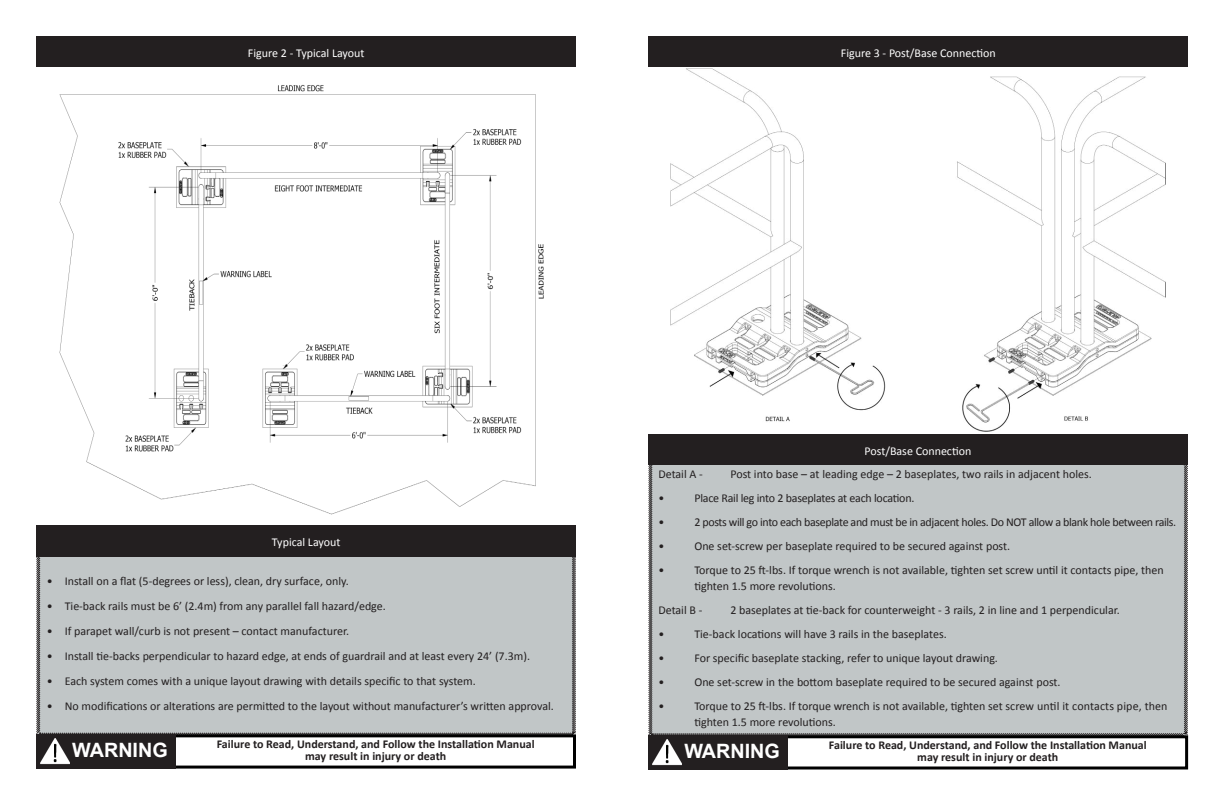
<style>
.page{position:relative;width:1224px;height:792px;background:#fff}
.page>*{position:absolute;margin:0;border:0;box-sizing:border-box;transform-origin:0 0}
.t1{font:700 19.8px "Arial";color:#fff}
.t2{font:12px/16px "Calibri";color:#231f20}
.t3{font:700 12px "Calibri";color:#231f20}
.t4{font:12px "Calibri";letter-spacing:-.03em;color:#231f20}
.t5{font:12px "Calibri";color:#fff}
.t6{font:12px "Calibri";letter-spacing:-.02em;color:#231f20}
</style>
<div class="page">
<div style="left:36px;top:556px;width:540px;height:178px;background:#c1c6c7"></div>
<div style="left:36px;top:36px;width:540px;height:30px;background:#231f20"></div>
<img style="left:59px;top:84px;width:485px;height:431px">
<div style="left:36px;top:525px;width:540px;height:31px;background:#231f20"></div>
<div style="left:36px;top:734px;width:540px;height:35px;border:3px solid #000"></div>
<div style="left:36px;top:734px;width:139px;height:35px;background:#231f20"></div>
<img style="left:40px;top:738px;width:29px;height:27px">
<div style="left:648px;top:464px;width:541px;height:274px;background:#c1c6c7"></div>
<div style="left:648px;top:36px;width:540px;height:31px;background:#231f20"></div>
<div style="left:648px;top:434px;width:540px;height:30px;background:#231f20"></div>
<div style="left:648px;top:735px;width:540px;height:35px;border:3px solid #000"></div>
<div style="left:648px;top:735px;width:140px;height:35px;background:#231f20"></div>
<img style="left:652px;top:739px;width:29px;height:27px">
<img style="left:671px;top:69px;width:494px;height:363px">
<p class="t5" style="left:248px;top:45px;width:118px">Figure 2 - Typical Layout</p>
<p class="t5" style="left:841px;top:45px;width:156px">Figure 3 - Post/Base Connection</p>
<p class="t5" style="left:272px;top:534px;width:70px">Typical Layout</p>
<p class="t2" style="left:47px;top:574px;width:304px">• Install on a flat (5-degrees or less), clean, dry surface, only.</p>
<p class="t2" style="left:47px;top:599px;width:341px">• Tie-back rails must be 6’ (2.4m) from any parallel fall hazard/edge.</p>
<p class="t2" style="left:47px;top:624px;width:304px">• If parapet wall/curb is not present – contact manufacturer.</p>
<p class="t2" style="left:47px;top:649px;width:485px">• Install tie-backs perpendicular to hazard edge, at ends of guardrail and at least every 24’ (7.3m).</p>
<p class="t2" style="left:47px;top:674px;width:431px">• Each system comes with a unique layout drawing with details specific to that system.</p>
<p class="t2" style="left:47px;top:699px;width:509px">• No modifications or alterations are permitted to the layout without manufacturer’s written approval.</p>
<p class="t3" style="left:217px;top:736px;width:319px">Failure to Read, Understand, and Follow the Installation Manual</p>
<h1 class="t1" style="left:72px;top:739px;width:97px">WARNING</h1>
<p class="t3" style="left:305px;top:748px;width:143px">may result in injury or death</p>
<p class="t5" style="left:865px;top:443px;width:108px">Post/Base Connection</p>
<p class="t2" style="left:658px;top:466px;width:46px">Detail A -</p>
<p class="t2" style="left:730px;top:466px;width:363px">Post into base – at leading edge – 2 baseplates, two rails in adjacent holes.</p>
<p class="t2" style="left:658px;top:490px;width:7px">•</p>
<p class="t6" style="left:694px;top:490px;width:222px">Place Rail leg into 2 baseplates at each location.</p>
<p class="t2" style="left:658px;top:514px;width:7px">•</p>
<p class="t4" style="left:694px;top:514px;width:483px">2 posts will go into each baseplate and must be in adjacent holes. Do NOT allow a blank hole between rails.</p>
<p class="t2" style="left:658px;top:538px;width:7px">•</p>
<p class="t2" style="left:694px;top:538px;width:317px">One set-screw per baseplate required to be secured against post.</p>
<p class="t2" style="left:658px;top:562px;width:7px">•</p>
<p class="t2" style="left:694px;top:562px;width:471px">Torque to 25 ft-lbs. If torque wrench is not available, tighten set screw until it contacts pipe, then tighten 1.5 more revolutions.</p>
<p class="t2" style="left:658px;top:602px;width:46px">Detail B -</p>
<p class="t2" style="left:730px;top:602px;width:391px">2 baseplates at tie-back for counterweight - 3 rails, 2 in line and 1 perpendicular.</p>
<p class="t2" style="left:658px;top:627px;width:7px">•</p>
<p class="t2" style="left:694px;top:626px;width:254px">Tie-back locations will have 3 rails in the baseplates.</p>
<p class="t2" style="left:658px;top:651px;width:7px">•</p>
<p class="t2" style="left:694px;top:650px;width:305px">For specific baseplate stacking, refer to unique layout drawing.</p>
<p class="t2" style="left:658px;top:675px;width:7px">•</p>
<p class="t2" style="left:694px;top:674px;width:368px">One set-screw in the bottom baseplate required to be secured against post.</p>
<p class="t2" style="left:658px;top:699px;width:7px">•</p>
<p class="t2" style="left:694px;top:698px;width:474px">Torque to 25 ft-lbs. If torque wrench is not available, tighten set screw until it contacts pipe, then tighten 1.5 more revolutions.</p>
<p class="t3" style="left:829px;top:737px;width:319px">Failure to Read, Understand, and Follow the Installation Manual</p>
<h1 class="t1" style="left:684px;top:740px;width:97px">WARNING</h1>
<p class="t3" style="left:917px;top:749px;width:143px">may result in injury or death</p>
</div>
